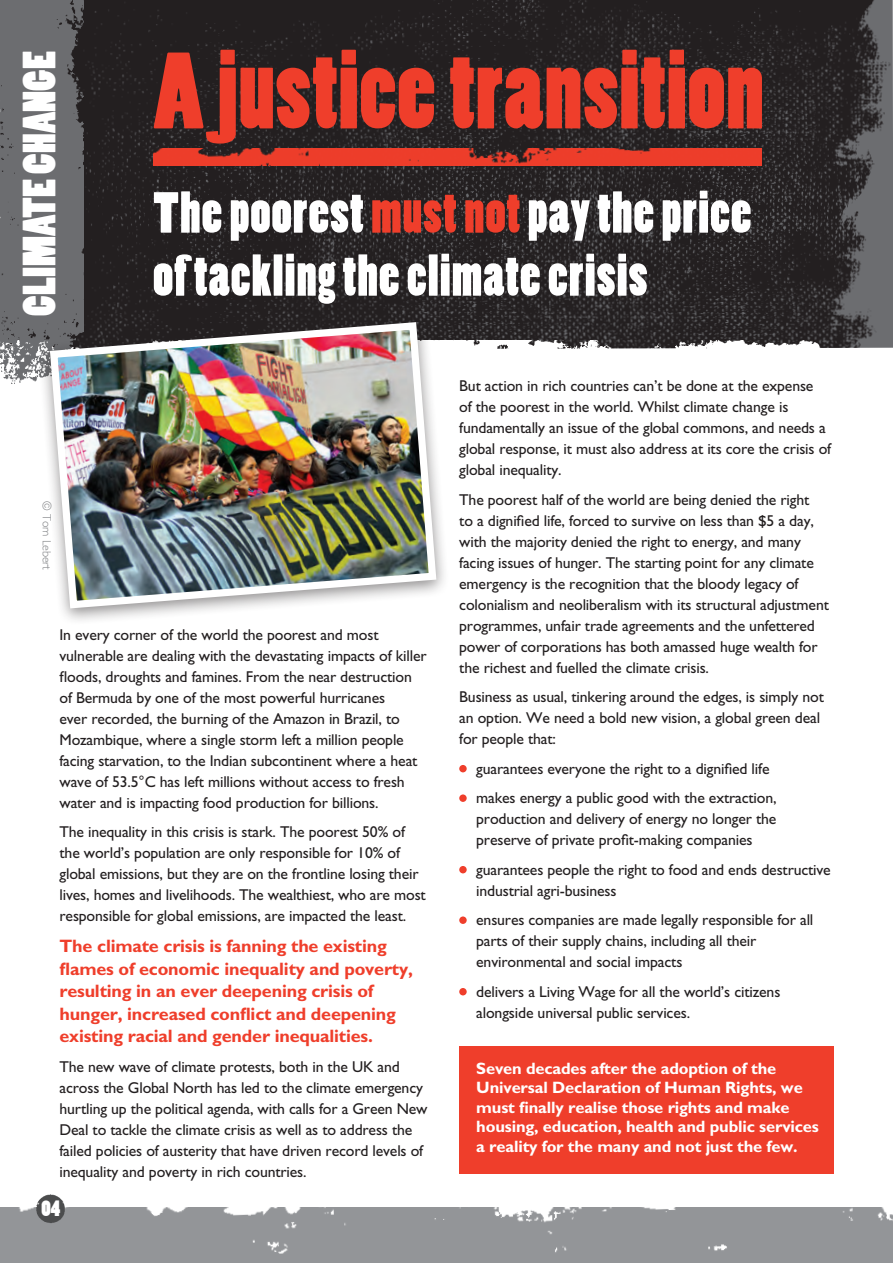
<style>
.page{position:relative;width:893px;height:1263px;background:#fff}
.page>*{position:absolute;margin:0;border:0;box-sizing:border-box;transform-origin:0 0}
.t1{font:101.1px "Poplar Std";letter-spacing:.005em;color:#ef3e2b}
.t2{font:54px/63px "Poplar Std";letter-spacing:.02em;color:#fff}
.t3{font:43.5px "Poplar Std";letter-spacing:.005em;color:#fff}
.t4{font:21px "Poplar Std";color:#fff}
.t5{font:700 18px/22.5px "Gill Sans Std";letter-spacing:-.01em;color:#ef3e2b}
.t6{font:700 16.5px/19.5px "Gill Sans Std";letter-spacing:-.01em;color:#fff}
.t7{font:15.75px/21px "Gill Sans Std";letter-spacing:-.01em;color:#231f20}
.t8{font:300 12px "Gill Sans Std";letter-spacing:-.01em;color:#808285}
.s1{color:#ef3e2b}
</style>
<div class="page">
<div style="left:459px;top:1046px;width:374px;height:128px;background:#ef3e2b"></div>
<div style="left:0;top:1208px;width:893px;height:55px;background:#939598"></div>
<img style="left:35px;top:1194px;width:32px;height:32px">
<img style="left:84px;top:0;width:809px;height:340px">
<div style="left:459px;top:765px;width:8px;height:7px;background:#ef3e2b;border-radius:50%"></div>
<div style="left:459px;top:794px;width:8px;height:8px;background:#ef3e2b;border-radius:50%"></div>
<div style="left:459px;top:866px;width:8px;height:7px;background:#ef3e2b;border-radius:50%"></div>
<div style="left:459px;top:916px;width:8px;height:8px;background:#ef3e2b;border-radius:50%"></div>
<div style="left:459px;top:988px;width:8px;height:7px;background:#ef3e2b;border-radius:50%"></div>
<img style="left:153px;top:149px;width:608px;height:17px">
<img style="left:453px;top:340px;width:440px;height:9px">
<div style="left:0;top:0;width:84px;height:384px;background:#6c6d70"></div>
<div style="left:37px;top:313px;width:413px;height:313px;background:#231f20;opacity:.5"></div>
<img style="left:46px;top:318px;width:394px;height:294px">
<h3 class="t3" style="left:15px;top:316px;width:266px;rotate:-90deg">CLIMATE CHANGE</h3>
<h1 class="t1" style="left:154px;top:36px;width:612px">A justice transition</h1>
<h2 class="t2" style="left:153px;top:184px;width:600px">The poorest <span class="s1">must not</span> pay the price of tackling the climate crisis</h2>
<p class="t8" style="left:54px;top:501px;width:70px;rotate:90deg">© Tom Lebert</p>
<p class="t7" style="left:60px;top:624px;width:369px">In every corner of the world the poorest and most vulnerable are dealing with the devastating impacts of killer floods, droughts and famines. From the near destruction of Bermuda by one of the most powerful hurricanes<br>ever recorded, the burning of the Amazon in Brazil, to Mozambique, where a single storm left a million people facing starvation, to the Indian subcontinent where a heat wave of 53.5°C has left millions without access to fresh water and is impacting food production for billions.</p>
<p class="t7" style="left:60px;top:822px;width:368px">The inequality in this crisis is stark. The poorest 50% of the world’s population are only responsible for 10% of global emissions, but they are on the frontline losing their lives, homes and livelihoods. The wealthiest, who are most responsible for global emissions, are impacted the least.</p>
<p class="t5" style="left:60px;top:935px;width:355px">The climate crisis is fanning the existing flames of economic inequality and poverty, resulting in an ever deepening crisis of hunger, increased conflict and deepening existing racial and gender inequalities.</p>
<p class="t7" style="left:60px;top:1056px;width:370px">The new wave of climate protests, both in the UK and across the Global North has led to the climate emergency hurtling up the political agenda, with calls for a Green New Deal to tackle the climate crisis as well as to address the failed policies of austerity that have driven record levels of inequality and poverty in rich countries.</p>
<h3 class="t4" style="left:42px;top:1197px;width:20px">04</h3>
<p class="t7" style="left:459px;top:376px;width:373px">But action in rich countries can’t be done at the expense<br>of the poorest in the world. Whilst climate change is fundamentally an issue of the global commons, and needs a global response, it must also address at its core the crisis of global inequality.</p>
<p class="t7" style="left:459px;top:489px;width:371px">The poorest half of the world are being denied the right<br>to a dignified life, forced to survive on less than $5 a day, with the majority denied the right to energy, and many facing issues of hunger. The starting point for any climate emergency is the recognition that the bloody legacy of colonialism and neoliberalism with its structural adjustment programmes, unfair trade agreements and the unfettered power of corporations has both amassed huge wealth for the richest and fuelled the climate crisis.</p>
<p class="t7" style="left:459px;top:686px;width:366px">Business as usual, tinkering around the edges, is simply not an option. We need a bold new vision, a global green deal for people that:</p>
<p class="t7" style="left:476px;top:754px;width:302px;line-height:29.5px">guarantees everyone the right to a dignified life makes energy a public good with the extraction,</p>
<p class="t7" style="left:476px;top:809px;width:302px">production and delivery of energy no longer the preserve of private profit-making companies</p>
<p class="t7" style="left:476px;top:859px;width:356px">guarantees people the right to food and ends destructive industrial agri-business</p>
<p class="t7" style="left:476px;top:910px;width:339px">ensures companies are made legally responsible for all parts of their supply chains, including all their environmental and social impacts</p>
<p class="t7" style="left:476px;top:981px;width:306px">delivers a Living Wage for all the world’s citizens alongside universal public services.</p>
<p class="t6" style="left:476px;top:1058px;width:344px">Seven decades after the adoption of the Universal Declaration of Human Rights, we must finally realise those rights and make housing, education, health and public services a reality for the many and not just the few.</p>
</div>
